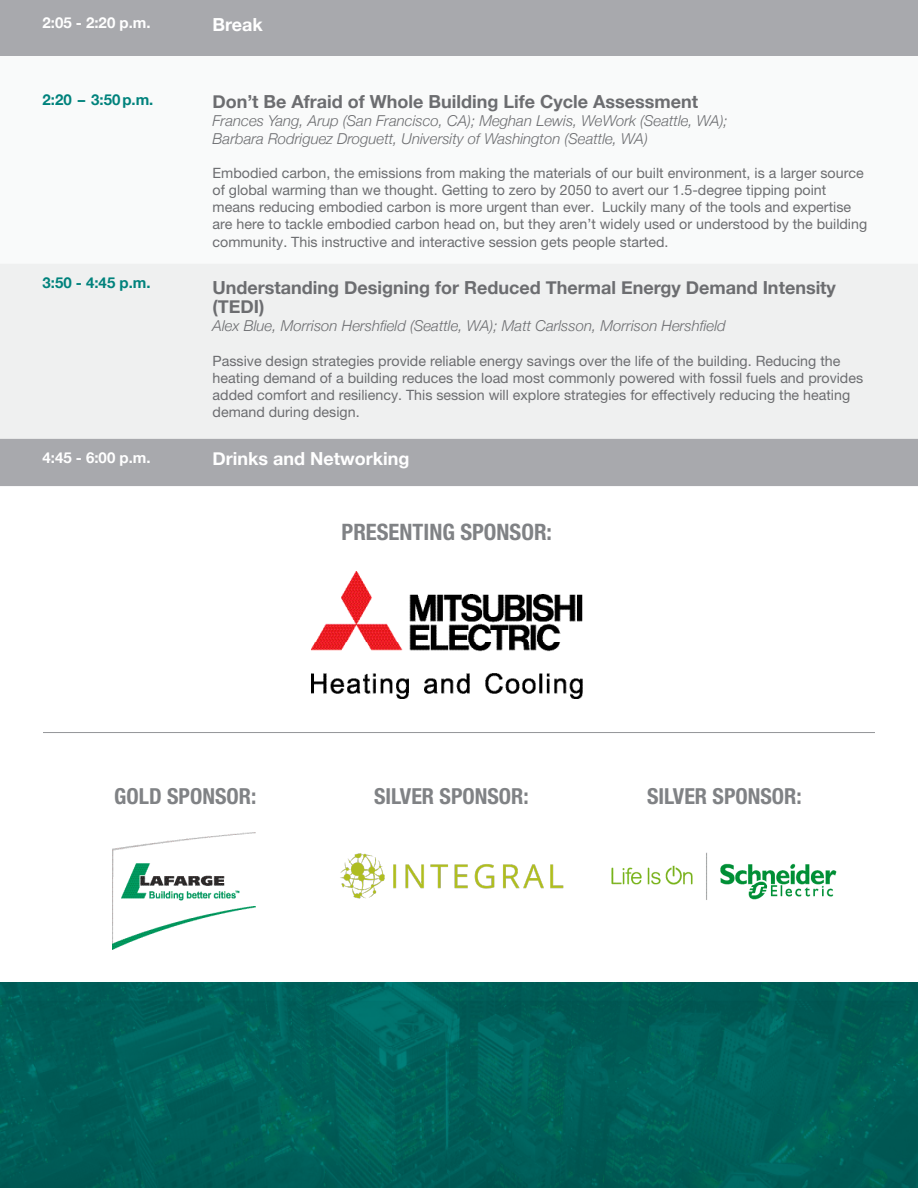
<style>
.page{position:relative;width:918px;height:1188px;background:#fff}
.page>*{position:absolute;margin:0;border:0;box-sizing:border-box;transform-origin:0 0}
.t1{font:700 condensed 22.65px "Helvetica Neue LT Std";color:#808285}
.t2{font:700 condensed 22.05px "Helvetica Neue LT Std";color:#808285}
.t3{font:700 18px/19.5px "Helvetica Neue";color:#6c6d70}
.t4{font:700 18px "Helvetica Neue";color:#fff}
.Sub-Head{font:italic 300 15px/18px "Helvetica Neue";color:#6c6d70}
.t5{font:700 15px "Helvetica Neue";color:#fff}
.t6{font:700 15px "Helvetica Neue";color:#00827c}
.Body_Copy{font:14.25px/17.1px "Helvetica Neue LT Pro";color:#6c6d70}
</style>
<div class="page">
<div style="left:0;top:0;width:918px;height:486px;background:#a8a9ad"></div>
<svg style="left:0;top:56px;width:918px;height:208px"></svg>
<div style="left:0;top:264px;width:918px;height:175px;background:#eff0f0"></div>
<svg style="left:0;top:982px;width:918px;height:19px;background:#005f59"></svg>
<svg style="left:0;top:1071px;width:918px;height:117px;background:#005f58"></svg>
<svg style="left:0;top:1001px;width:918px;height:70px;background:#00605b"></svg>
<img style="left:311px;top:572px;width:271px;height:127px">
<img style="left:112px;top:832px;width:143px;height:118px">
<img style="left:340px;top:853px;width:224px;height:46px">
<img style="left:611px;top:852px;width:226px;height:48px">
<hr style="left:43px;top:732px;width:832px;height:1px;background:#939598">
<p class="t5" style="left:43px;top:14px;width:110px">2:05 - 2:20 p.m.</p>
<p class="t4" style="left:213px;top:13px;width:52px">Break</p>
<p class="t6" style="left:43px;top:90px;width:112px">2:20 – 3:50p.m.</p>
<p class="t3" style="left:213px;top:91px;width:487px">Don’t Be Afraid of Whole Building Life Cycle Assessment</p>
<p class="Sub-Head" style="left:213px;top:111px;width:517px">Frances Yang, Arup (San Francisco, CA); Meghan Lewis, WeWork (Seattle, WA);<br>Barbara Rodriguez Droguett, University of Washington (Seattle, WA)</p>
<p class="Body_Copy" style="left:213px;top:164px;width:656px">Embodied carbon, the emissions from making the materials of our built environment, is a larger source of global warming than we thought. Getting to zero by 2050 to avert our 1.5-degree tipping point means reducing embodied carbon is more urgent than ever. Luckily many of the tools and expertise are here to tackle embodied carbon head on, but they aren’t widely used or understood by the building community. This instructive and interactive session gets people started.</p>
<p class="t6" style="left:43px;top:273px;width:110px">3:50 - 4:45 p.m.</p>
<p class="t3" style="left:213px;top:277px;width:625px">Understanding Designing for Reduced Thermal Energy Demand Intensity (TEDI)</p>
<p class="Sub-Head" style="left:213px;top:317px;width:515px">Alex Blue, Morrison Hershfield (Seattle, WA); Matt Carlsson, Morrison Hershfield</p>
<p class="Body_Copy" style="left:213px;top:352px;width:652px">Passive design strategies provide reliable energy savings over the life of the building. Reducing the heating demand of a building reduces the load most commonly powered with fossil fuels and provides added comfort and resiliency. This session will explore strategies for effectively reducing the heating demand during design.</p>
<p class="t5" style="left:43px;top:448px;width:110px">4:45 - 6:00 p.m.</p>
<p class="t4" style="left:213px;top:447px;width:198px">Drinks and Networking</p>
<p class="t1" style="left:342px;top:519px;width:212px">PRESENTING SPONSOR:</p>
<p class="t2" style="left:114px;top:783px;width:144px">GOLD SPONSOR:</p>
<p class="t2" style="left:374px;top:783px;width:156px">SILVER SPONSOR:</p>
<p class="t2" style="left:647px;top:783px;width:156px">SILVER SPONSOR:</p>
</div>
